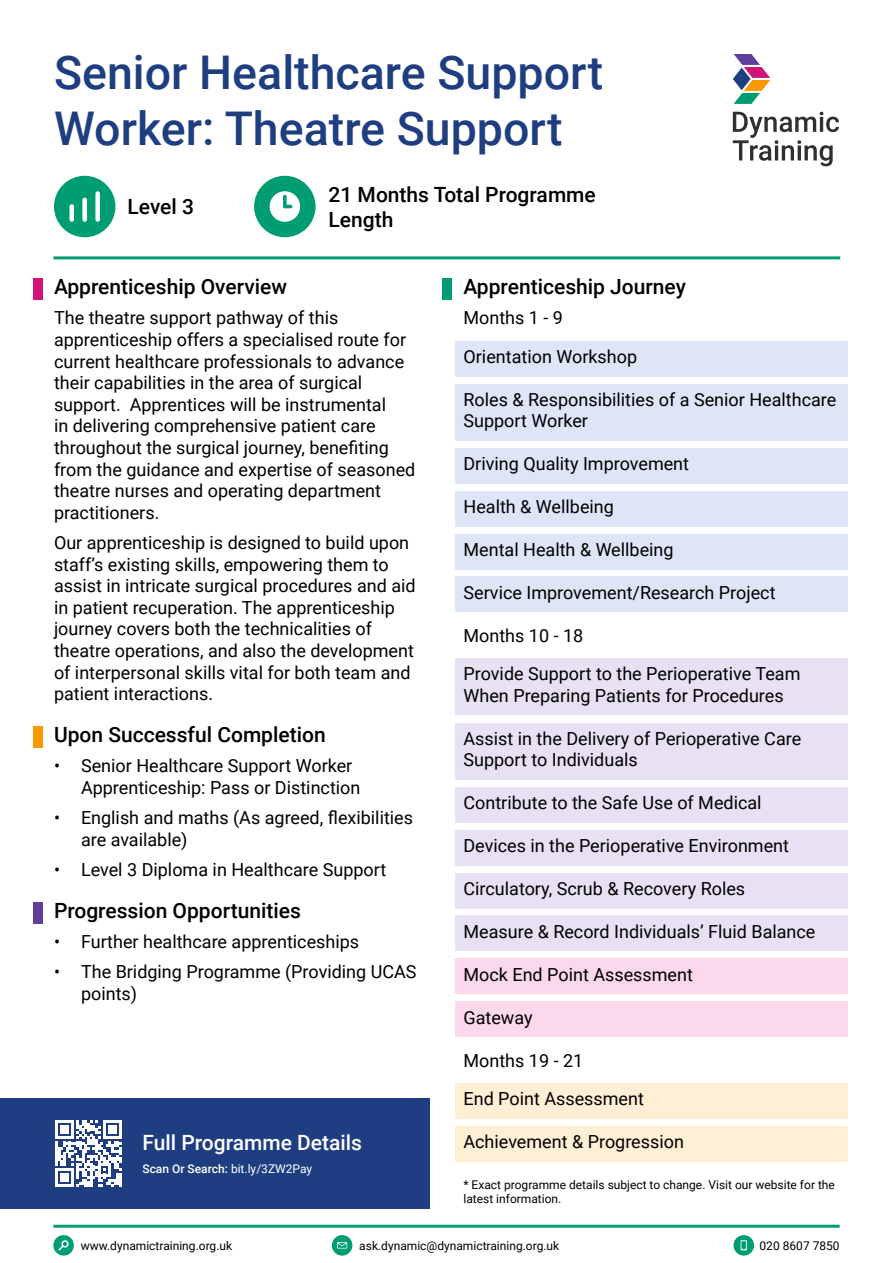
<style>
.page{position:relative;width:893px;height:1263px;background:#fff}
.page>*{position:absolute;margin:0;border:0;box-sizing:border-box;transform-origin:0 0}
.t1{font:500 46.5px/55.8px "Roboto";color:#1f3e81}
.t2{font:500 21px/25.2px "Roboto";color:#000}
.t3{font:500 21px "Roboto";color:#fff}
.t4{font:18px/21.6px "Roboto";color:#000}
.t5{font:12px/14.4px "Roboto";color:#000}
.t6{font:12px "Roboto";color:#fff}
.s1{font-weight:500}
</style>
<div class="page">
<hr style="left:53px;top:1225px;width:787px;height:3px;background:#009c72">
<svg style="left:53px;top:1235px;width:21px;height:20px"></svg>
<svg style="left:332px;top:1235px;width:20px;height:20px"></svg>
<svg style="left:733px;top:1235px;width:21px;height:20px"></svg>
<svg style="left:54px;top:176px;width:61px;height:61px"></svg>
<svg style="left:254px;top:176px;width:62px;height:61px"></svg>
<hr style="left:53px;top:256px;width:787px;height:3px;background:#009c72">
<div style="left:0;top:1099px;width:429px;height:110px;background:#1f3e81"></div>
<svg style="left:733px;top:112px;width:106px;height:54px"></svg>
<svg style="left:733px;top:54px;width:37px;height:50px"></svg>
<svg style="left:55px;top:1120px;width:67px;height:67px"></svg>
<div style="left:442px;top:279px;width:10px;height:21px;background:#009c72"></div>
<div style="left:455px;top:341px;width:392px;height:35px;background:#dde5f7"></div>
<div style="left:455px;top:384px;width:392px;height:56px;background:#dde5f7"></div>
<div style="left:455px;top:448px;width:392px;height:35px;background:#dde5f7"></div>
<div style="left:455px;top:491px;width:392px;height:35px;background:#dde5f7"></div>
<div style="left:455px;top:534px;width:392px;height:35px;background:#dde5f7"></div>
<div style="left:455px;top:577px;width:392px;height:35px;background:#dde5f7"></div>
<div style="left:455px;top:658px;width:392px;height:57px;background:#e7e1f3"></div>
<div style="left:455px;top:723px;width:392px;height:56px;background:#e7e1f3"></div>
<div style="left:455px;top:787px;width:392px;height:35px;background:#e7e1f3"></div>
<div style="left:455px;top:830px;width:392px;height:35px;background:#e7e1f3"></div>
<div style="left:455px;top:873px;width:392px;height:35px;background:#e7e1f3"></div>
<div style="left:455px;top:916px;width:392px;height:35px;background:#e7e1f3"></div>
<div style="left:455px;top:959px;width:392px;height:35px;background:#fbd8eb"></div>
<div style="left:455px;top:1002px;width:392px;height:35px;background:#fbd8eb"></div>
<div style="left:455px;top:1083px;width:392px;height:35px;background:#ffefd4"></div>
<div style="left:455px;top:1126px;width:392px;height:35px;background:#ffefd4"></div>
<div style="left:33px;top:279px;width:10px;height:21px;background:#cf1377"></div>
<div style="left:33px;top:727px;width:10px;height:21px;background:#f79a00"></div>
<div style="left:33px;top:902px;width:10px;height:21px;background:#603e99"></div>
<h1 class="t1" style="left:54px;top:43px;width:551px">Senior Healthcare Support<br>Worker: Theatre Support</h1>
<p class="t2" style="left:128px;top:194px;width:68px">Level 3</p>
<p class="t2" style="left:329px;top:181px;width:269px">21 Months Total Programme<br>Length</p>
<p class="t2" style="left:54px;top:273px;width:235px">Apprenticeship Overview</p>
<p class="t4" style="left:54px;top:306px;width:363px">The theatre support pathway of this apprenticeship offers a specialised route for current healthcare professionals to advance their capabilities in the area of surgical support. Apprentices will be instrumental<br>in delivering comprehensive patient care throughout the surgical journey, benefiting from the guidance and expertise of seasoned theatre nurses and operating department practitioners.</p>
<p class="t4" style="left:54px;top:531px;width:363px">Our apprenticeship is designed to build upon staff’s existing skills, empowering them to assist in intricate surgical procedures and aid in patient recuperation. The apprenticeship journey covers both the technicalities of theatre operations, and also the development of interpersonal skills vital for both team and patient interactions.</p>
<p class="t2" style="left:54px;top:721px;width:273px">Upon Successful Completion</p>
<p class="t4" style="left:81px;top:755px;width:281px;text-indent:-27px">• Senior Healthcare Support Worker<br>Apprenticeship: Pass or Distinction</p>
<p class="t4" style="left:81px;top:806px;width:334px;text-indent:-27px">• English and maths (As agreed, flexibilities are available)</p>
<p class="t4" style="left:54px;top:858px;width:334px">• Level 3 Diploma in Healthcare Support</p>
<p class="t2" style="left:54px;top:897px;width:248px">Progression Opportunities</p>
<p class="t4" style="left:54px;top:930px;width:307px">• Further healthcare apprenticeships</p>
<p class="t4" style="left:81px;top:960px;width:337px;text-indent:-27px">• The Bridging Programme (Providing UCAS points)</p>
<p class="t3" style="left:142px;top:1128px;width:221px">Full Programme Details</p>
<p class="t6" style="left:142px;top:1160px;width:171px"><span class="s1">Scan Or Search:</span> bit.ly/3ZW2Pay</p>
<p class="t2" style="left:463px;top:273px;width:224px">Apprenticeship Journey</p>
<p class="t4" style="left:463px;top:298px;width:175px;line-height:38.5px">Months 1 - 9<br>Orientation Workshop</p>
<p class="t4" style="left:463px;top:388px;width:374px">Roles &amp; Responsibilities of a Senior Healthcare<br>Support Worker</p>
<p class="t4" style="left:463px;top:452px;width:227px">Driving Quality Improvement</p>
<p class="t4" style="left:463px;top:495px;width:152px">Health &amp; Wellbeing</p>
<p class="t4" style="left:463px;top:538px;width:212px">Mental Health &amp; Wellbeing</p>
<p class="t4" style="left:463px;top:581px;width:314px">Service Improvement/Research Project</p>
<p class="t4" style="left:463px;top:615px;width:338px;line-height:38.5px">Months 10 - 18<br>Provide Support to the Perioperative Team</p>
<p class="t4" style="left:463px;top:684px;width:322px">When Preparing Patients for Procedures</p>
<p class="t4" style="left:463px;top:727px;width:339px">Assist in the Delivery of Perioperative Care<br>Support to Individuals</p>
<p class="t4" style="left:463px;top:791px;width:300px">Contribute to the Safe Use of Medical</p>
<p class="t4" style="left:463px;top:834px;width:327px">Devices in the Perioperative Environment</p>
<p class="t4" style="left:463px;top:877px;width:283px">Circulatory, Scrub &amp; Recovery Roles</p>
<p class="t4" style="left:463px;top:920px;width:353px">Measure &amp; Record Individuals’ Fluid Balance</p>
<p class="t4" style="left:463px;top:963px;width:231px">Mock End Point Assessment</p>
<p class="t4" style="left:463px;top:1006px;width:71px">Gateway</p>
<p class="t4" style="left:463px;top:1040px;width:182px;line-height:38.5px">Months 19 - 21<br>End Point Assessment</p>
<p class="t4" style="left:463px;top:1130px;width:222px">Achievement &amp; Progression</p>
<p class="t5" style="left:463px;top:1177px;width:373px">* Exact programme details subject to change. Visit our website for the latest information.</p>
<p class="t5" style="left:81px;top:1238px;width:153px">www.dynamictraining.org.uk</p>
<p class="t5" style="left:359px;top:1238px;width:201px">ask.dynamic@dynamictraining.org.uk</p>
<p class="t5" style="left:759px;top:1238px;width:82px">020 8607 7850</p>
</div>
